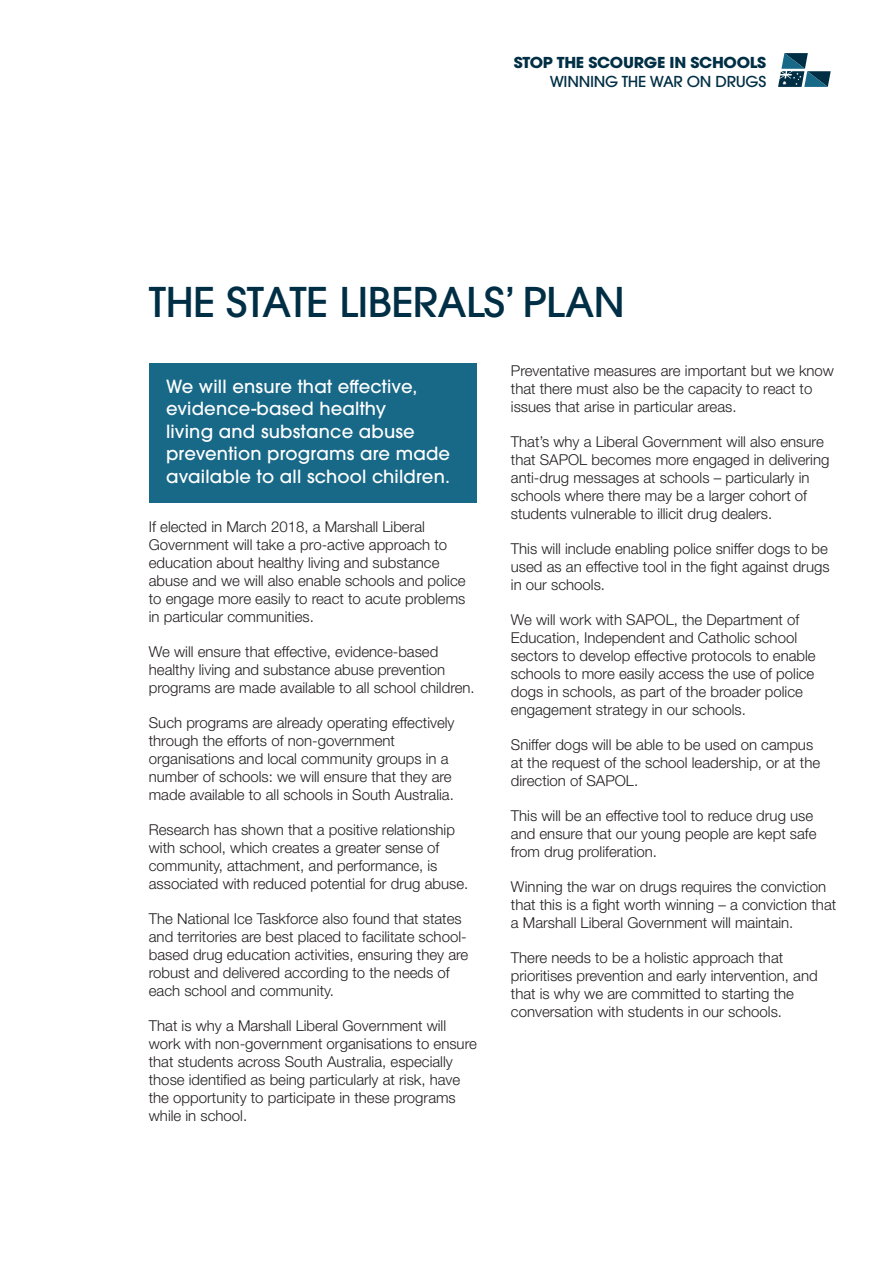
<style>
.page{position:relative;width:893px;height:1263px;background:#fff}
.page>*{position:absolute;margin:0;border:0;box-sizing:border-box;transform-origin:0 0}
.t1{font:500 40.65px "ITC Avant Garde Pro";letter-spacing:-.02em;color:#002f45;scale:1.05 1}
.t2{font:500 18px/22.5px "ITC Avant Garde Pro";letter-spacing:.01em;color:#fff}
.t3{font:300 15px/18px "Helvetica Neue LT Std";color:#231f20}
.t4{font:700 15px "ITC Avant Garde Pro";letter-spacing:-.02em;color:#002f45;scale:1.05 1}
.t5{font:500 15px "ITC Avant Garde Pro";letter-spacing:-.02em;color:#002f45;scale:1.05 1}
</style>
<div class="page">
<svg style="left:778px;top:53px;width:53px;height:34px"></svg>
<div style="left:149px;top:364px;width:327px;height:139px;background:#186887"></div>
<p class="t4" style="left:514px;top:52px;width:242px">STOP THE SCOURGE IN SCHOOLS</p>
<p class="t5" style="left:550px;top:72px;width:208px">winning the war on drugs</p>
<h1 class="t1" style="left:149px;top:276px;width:455px">The State LiberalS’ Plan</h1>
<p class="t2" style="left:166px;top:375px;width:286px">We will ensure that effective, evidence-based healthy<br>living and substance abuse prevention programs are made available to all school children.</p>
<p class="t3" style="left:149px;top:517px;width:318px">If elected in March 2018, a Marshall Liberal Government will take a pro-active approach to education about healthy living and substance abuse and we will also enable schools and police to engage more easily to react to acute problems in particular communities.</p>
<p class="t3" style="left:149px;top:642px;width:327px">We will ensure that effective, evidence-based healthy living and substance abuse prevention programs are made available to all school children.</p>
<p class="t3" style="left:149px;top:713px;width:307px">Such programs are already operating effectively through the efforts of non-government organisations and local community groups in a number of schools: we will ensure that they are made available to all schools in South Australia.</p>
<p class="t3" style="left:149px;top:820px;width:321px">Research has shown that a positive relationship with school, which creates a greater sense of community, attachment, and performance, is associated with reduced potential for drug abuse.</p>
<p class="t3" style="left:149px;top:909px;width:321px">The National Ice Taskforce also found that states and territories are best placed to facilitate school&shy;based drug education activities, ensuring they are robust and delivered according to the needs of each school and community.</p>
<p class="t3" style="left:149px;top:1016px;width:330px">That is why a Marshall Liberal Government will work with non-government organisations to ensure that students across South Australia, especially those identified as being particularly at risk, have the opportunity to participate in these programs while in school.</p>
<p class="t3" style="left:511px;top:361px;width:325px">Preventative measures are important but we know that there must also be the capacity to react to issues that arise in particular areas.</p>
<p class="t3" style="left:511px;top:432px;width:320px">That’s why a Liberal Government will also ensure that SAPOL becomes more engaged in delivering anti-drug messages at schools – particularly in schools where there may be a larger cohort of students vulnerable to illicit drug dealers.</p>
<p class="t3" style="left:511px;top:539px;width:320px;text-align:justify">This will include enabling police sniffer dogs to be used as an effective tool in the fight against drugs in our schools.</p>
<p class="t3" style="left:511px;top:610px;width:306px">We will work with SAPOL, the Department of Education, Independent and Catholic school sectors to develop effective protocols to enable schools to more easily access the use of police dogs in schools, as part of the broader police engagement strategy in our schools.</p>
<p class="t3" style="left:511px;top:735px;width:311px">Sniffer dogs will be able to be used on campus at the request of the school leadership, or at the direction of SAPOL.</p>
<p class="t3" style="left:511px;top:806px;width:307px">This will be an effective tool to reduce drug use and ensure that our young people are kept safe from drug proliferation.</p>
<p class="t3" style="left:511px;top:877px;width:327px">Winning the war on drugs requires the conviction that this is a fight worth winning – a conviction that a Marshall Liberal Government will maintain.</p>
<p class="t3" style="left:511px;top:948px;width:308px">There needs to be a holistic approach that prioritises prevention and early intervention, and that is why we are committed to starting the conversation with students in our schools.</p>
</div>
